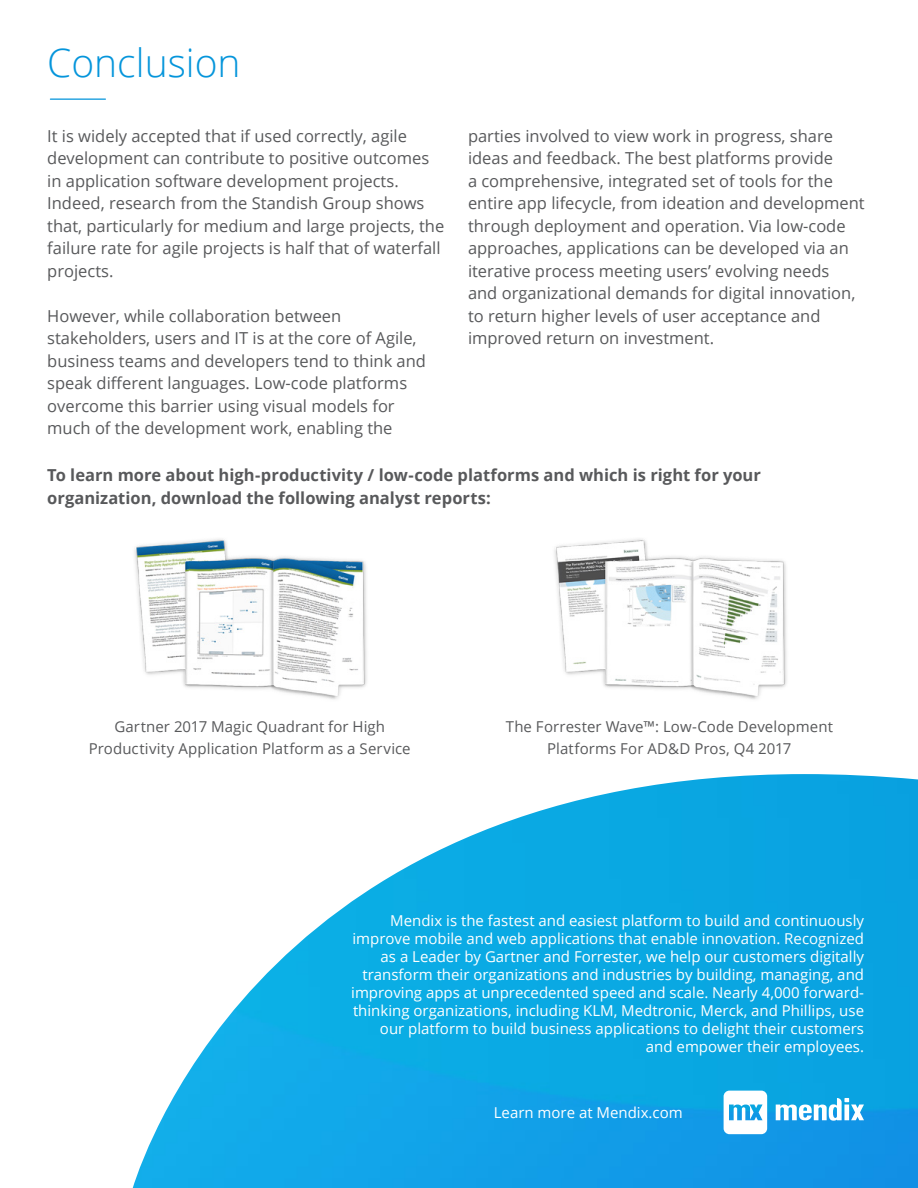
<style>
.page{position:relative;width:918px;height:1188px;background:#fff}
.page>*{position:absolute;margin:0;border:0;box-sizing:border-box;transform-origin:0 0}
.t1{font:300 39px "Open Sans";color:#0595db}
.t2{font:16.5px/22.5px "Open Sans";color:#58595b}
.t3{font:700 16.5px/22.5px "Open Sans";color:#58595b}
.t4{font:15px/18px "Open Sans";color:#fff;text-align:right}
.t5{font:15px/22.5px "Open Sans";letter-spacing:.005em;color:#58595b;text-align:center}
</style>
<div class="page">
<img style="left:133px;top:774px;width:785px;height:414px">
<hr style="left:50px;top:99px;width:55px;height:1px;background:#0595db">
<svg style="left:724px;top:1091px;width:43px;height:43px"></svg>
<svg style="left:776px;top:1098px;width:88px;height:23px"></svg>
<img style="left:134px;top:539px;width:233px;height:160px">
<img style="left:554px;top:539px;width:233px;height:160px">
<h1 class="t1" style="left:47px;top:36px;width:195px">Conclusion</h1>
<p class="t2" style="left:47px;top:124px;width:399px">It is widely accepted that if used correctly, agile development can contribute to positive outcomes in application software development projects.<br>Indeed, research from the Standish Group shows that, particularly for medium and large projects, the failure rate for agile projects is half that of waterfall projects.</p>
<p class="t2" style="left:47px;top:304px;width:380px">However, while collaboration between stakeholders, users and IT is at the core of Agile, business teams and developers tend to think and speak different languages. Low-code platforms overcome this barrier using visual models for much of the development work, enabling the</p>
<p class="t2" style="left:468px;top:124px;width:398px">parties involved to view work in progress, share ideas and feedback. The best platforms provide<br>a comprehensive, integrated set of tools for the entire app lifecycle, from ideation and development through deployment and operation. Via low-code approaches, applications can be developed via an iterative process meeting users’ evolving needs<br>and organizational demands for digital innovation, to return higher levels of user acceptance and improved return on investment.</p>
<p class="t3" style="left:47px;top:464px;width:715px">To learn more about high-productivity / low-code platforms and which is right for your organization, download the following analyst reports:</p>
<p class="t5" style="left:89px;top:715px;width:323px">Gartner 2017 Magic Quadrant for High<br>Productivity Application Platform as a Service</p>
<p class="t5" style="left:506px;top:715px;width:329px">The Forrester Wave™: Low-Code Development<br>Platforms For AD&amp;D Pros, Q4 2017</p>
<p class="t4" style="left:351px;top:911px;width:514px">Mendix is the fastest and easiest platform to build and continuously improve mobile and web applications that enable innovation. Recognized as a Leader by Gartner and Forrester, we help our customers digitally transform their organizations and industries by building, managing, and improving apps at unprecedented speed and scale. Nearly 4,000 forward&shy;thinking organizations, including KLM, Medtronic, Merck, and Phillips, use our platform to build business applications to delight their customers and empower their employees.</p>
<p class="t4" style="left:494px;top:1103px;width:190px">Learn more at Mendix.com</p>
</div>
